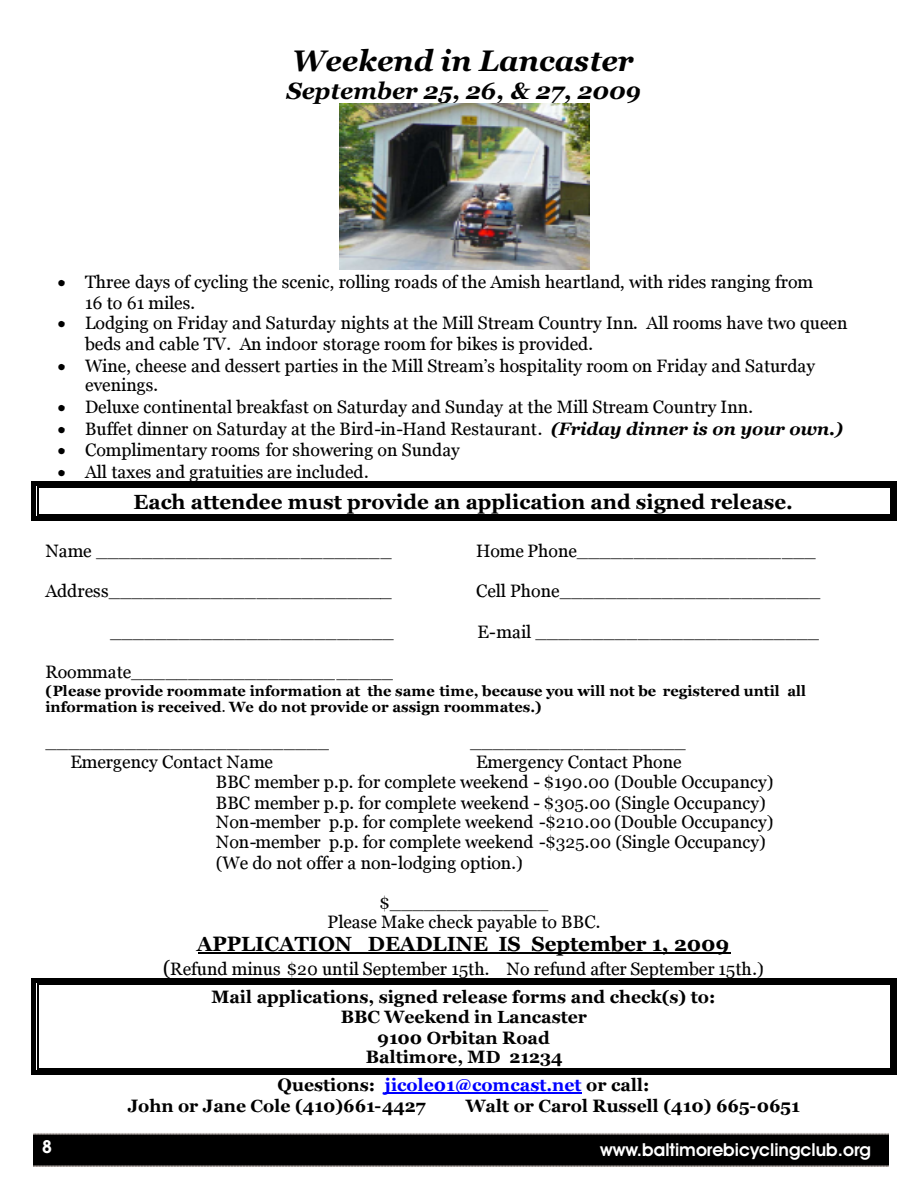
<style>
.page{position:relative;width:918px;height:1188px;background:#fff}
.page>*{position:absolute;margin:0;border:0;box-sizing:border-box;transform-origin:0 0}
.t1{font:29.4px "Georgia Bold Italic+T42+NTOBCO";color:#000}
.t2{font:23.55px "Georgia Bold Italic+T42+NTOBCO";color:#000}
.t3{font:20.55px "Georgia Bold+T42+BYIOFR";color:#000}
.t4{font:600 18px "Avant Garde IT Cby BT";color:#fff}
.t5{font:17.7px/20.2px "Georgia+T42+GITYIN";color:#000}
.t6{font:17.7px/20.1px "Georgia Bold+T42+BYIOFR";color:#000;text-align:center}
.t7{font:14.7px/16.2px "Georgia Bold+T42+BYIOFR";color:#000}
.s1{font-family:"Georgia Bold Italic+T42+NTOBCO"}
.s2{font-family:"Georgia+T42+GITYIN"}
.s3{font-size:20.55px}
.s4{color:#00f}
</style>
<div class="page">
<img style="left:33px;top:1133px;width:855px;height:34px">
<img style="left:339px;top:104px;width:250px;height:166px">
<div style="left:38px;top:481px;width:852px;height:5px;background:#000"></div>
<hr style="left:38px;top:487px;width:852px;height:1px;background:#000">
<svg style="left:890px;top:481px;width:7px;height:7px"></svg>
<div style="left:38px;top:516px;width:852px;height:5px;background:#000"></div>
<hr style="left:38px;top:514px;width:852px;height:1px;background:#000">
<svg style="left:890px;top:514px;width:7px;height:7px"></svg>
<svg style="left:32px;top:481px;width:6px;height:40px"></svg>
<hr style="left:893px;top:488px;width:4px;height:26px;background:#000">
<hr style="left:890px;top:488px;width:2px;height:26px;background:#000">
<hr style="left:198px;top:952px;width:532px;height:1px;background:#000">
<div style="left:38px;top:978px;width:852px;height:5px;background:#000"></div>
<hr style="left:38px;top:984px;width:852px;height:1px;background:#000">
<svg style="left:890px;top:978px;width:7px;height:7px"></svg>
<hr style="left:893px;top:985px;width:4px;height:21px;background:#000">
<hr style="left:890px;top:985px;width:2px;height:21px;background:#000">
<hr style="left:893px;top:1006px;width:4px;height:21px;background:#000">
<hr style="left:890px;top:1006px;width:2px;height:21px;background:#000">
<hr style="left:893px;top:1027px;width:4px;height:20px;background:#000">
<hr style="left:890px;top:1027px;width:2px;height:20px;background:#000">
<div style="left:38px;top:1070px;width:852px;height:5px;background:#000"></div>
<hr style="left:38px;top:1068px;width:852px;height:1px;background:#000">
<svg style="left:890px;top:1068px;width:7px;height:7px"></svg>
<svg style="left:32px;top:978px;width:6px;height:97px"></svg>
<hr style="left:893px;top:1047px;width:4px;height:21px;background:#000">
<hr style="left:890px;top:1047px;width:2px;height:21px;background:#000">
<hr style="left:385px;top:1092px;width:197px;height:1px;background:#00f">
<h1 class="t1" style="left:292px;top:44px;width:343px">Weekend in Lancaster</h1>
<h2 class="t2" style="left:286px;top:77px;width:356px">September 25, 26, &amp; 27, 2009</h2>
<p class="t5" style="left:85px;top:272px;width:764px;line-height:21px">Three days of cycling the scenic, rolling roads of the Amish heartland, with rides ranging from<br>16 to 61 miles.<br>Lodging on Friday and Saturday nights at the Mill Stream Country Inn. All rooms have two queen beds and cable TV. An indoor storage room for bikes is provided.<br>Wine, cheese and dessert parties in the Mill Stream’s hospitality room on Friday and Saturday</p>
<p class="t5" style="left:85px;top:374px;width:759px;line-height:21.8px">evenings.<br>Deluxe continental breakfast on Saturday and Sunday at the Mill Stream Country Inn.<br>Buffet dinner on Saturday at the Bird-in-Hand Restaurant. <span class="s1">(Friday dinner is on your own.)<br></span>Complimentary rooms for showering on Sunday<br>All taxes and gratuities are included.</p>
<p class="t3" style="left:134px;top:490px;width:661px">Each attendee must provide an application and signed release.</p>
<p class="t5" style="left:45px;top:541px;width:348px">Name __________________________</p>
<p class="t5" style="left:476px;top:541px;width:341px">Home Phone_____________________</p>
<p class="t5" style="left:45px;top:581px;width:348px">Address_________________________</p>
<p class="t5" style="left:476px;top:581px;width:346px">Cell Phone_______________________</p>
<p class="t5" style="left:110px;top:622px;width:285px">_________________________</p>
<p class="t5" style="left:478px;top:622px;width:343px">E-mail _________________________</p>
<p class="t5" style="left:45px;top:662px;width:349px">Roommate_______________________</p>
<p class="t7" style="left:45px;top:682px;width:762px">(Please provide roommate information at the same time, because you will not be registered until all information is received<span class="s2">.</span> We do not provide or assign roommates.)</p>
<p class="t5" style="left:45px;top:732px;width:285px">_________________________</p>
<p class="t5" style="left:470px;top:732px;width:217px">___________________</p>
<p class="t5" style="left:70px;top:751px;width:204px">Emergency Contact Name</p>
<p class="t5" style="left:216px;top:751px;width:559px;text-indent:260px">Emergency Contact Phone<br>BBC member p.p. for complete weekend - $190.00 (Double Occupancy)<br>BBC member p.p. for complete weekend - $305.00 (Single Occupancy)<br>Non-member p.p. for complete weekend -$210.00 (Double Occupancy)<br>Non-member p.p. for complete weekend -$325.00 (Single Occupancy) (We do not offer a non-lodging option.)</p>
<p class="t5" style="left:328px;top:893px;width:274px;line-height:19px;text-align:center">$______________<br>Please Make check payable to BBC.</p>
<p class="t3" style="left:197px;top:933px;width:534px">APPLICATION DEADLINE IS September 1, 2009</p>
<p class="t5" style="left:163px;top:959px;width:602px"><span class="s3">(</span>Refund minus $20 until September 15th. No refund after September 15th.)</p>
<p class="t6" style="left:211px;top:987px;width:506px">Mail applications, signed release forms and check(s) to:<br>BBC Weekend in Lancaster<br>9100 Orbitan Road<br>Baltimore, MD 21234</p>
<p class="t6" style="left:128px;top:1075px;width:523px;line-height:20.5px;text-align:left;text-indent:150px">Questions: <span class="s4">jicole01@comcast.net</span> or call:<br>John or Jane Cole (410)661-4427</p>
<p class="t6" style="left:466px;top:1095px;width:336px">Walt or Carol Russell (410) 665-0651</p>
<p class="t4" style="left:42px;top:1136px;width:12px">8</p>
<p class="t4" style="left:600px;top:1139px;width:272px">www.baltimorebicyclingclub.org</p>
</div>
